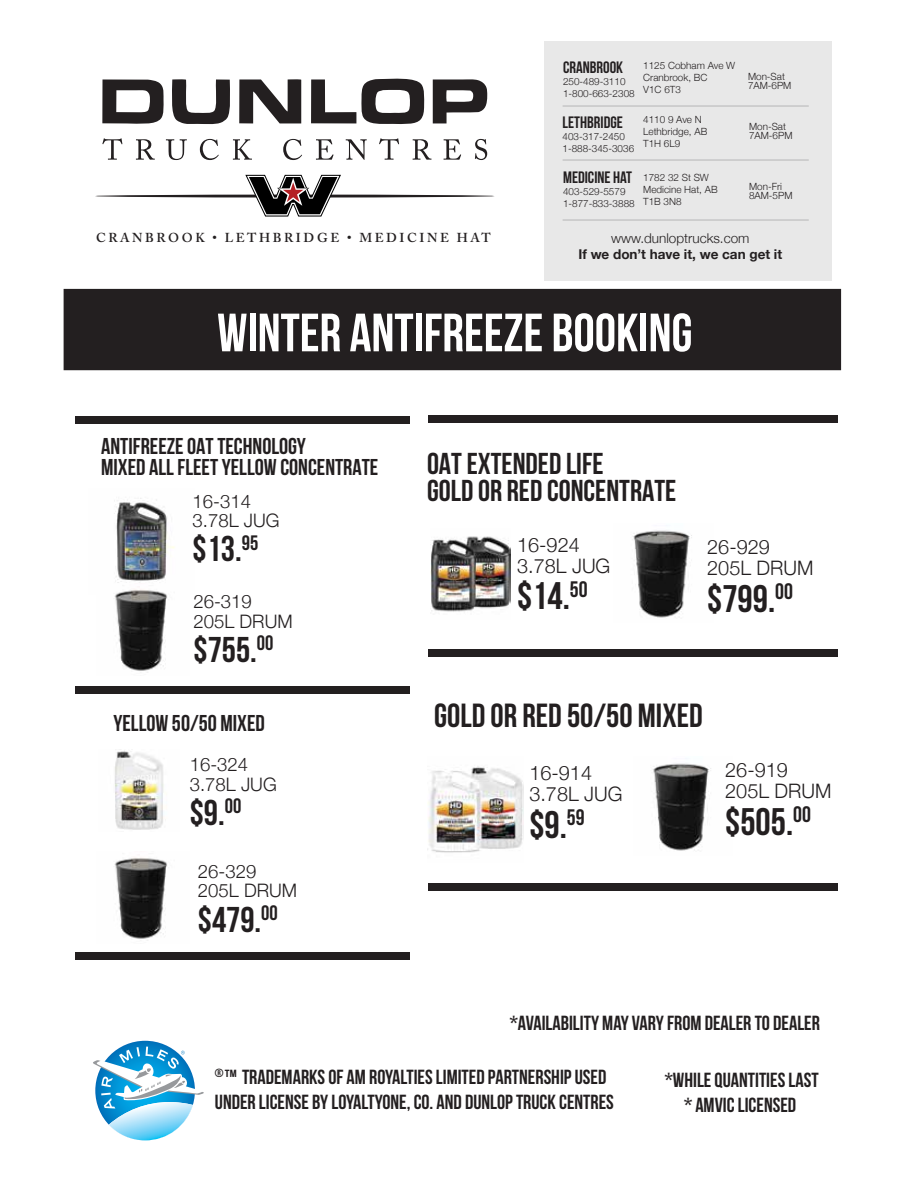
<style>
.page{position:relative;width:918px;height:1188px;background:#fff}
.page>*{position:absolute;margin:0;border:0;box-sizing:border-box;transform-origin:0 0}
.t1{font:700 53.85px "Bebas Neue";color:#fff}
.t2{font:700 38.4px "Bebas Neue";color:#231f20}
.t3{font:700 35.85px "Bebas Neue";color:#231f20}
.t4{font:700 33.45px "Bebas Neue";color:#231f20}
.t5{font:700 30.15px/27.2px "Bebas Neue";color:#231f20}
.t6{font:700 22.95px/21px "Bebas Neue";color:#231f20}
.t7{font:700 20.4px/25.5px "Bebas Neue";color:#231f20;text-align:center}
.t8{font:300 19.95px/21.3px "Helvetica Neue";color:#231f20}
.t9{font:300 18.6px/19.8px "Helvetica Neue";color:#231f20}
.t10{font:700 16.5px "Bebas Neue";color:#231f20}
.t11{font:700 13.5px "Helvetica Neue";color:#231f20}
.t12{font:300 13.5px "Helvetica Neue";color:#231f20}
.t13{font:600 12.9px "Adobe Caslon Pro";letter-spacing:.2em;color:#231f20}
.t14{font:300 9.9px/11.9px "Helvetica Neue";color:#231f20}
</style>
<div class="page">
<img style="left:114px;top:498px;width:61px;height:85px">
<img style="left:652px;top:763px;width:59px;height:88px">
<hr style="left:95px;top:195px;width:400px;height:3px;background:#231f20;border-radius:50%">
<svg style="left:245px;top:174px;width:97px;height:43px"></svg>
<svg style="left:102px;top:79px;width:62px;height:45px"></svg>
<svg style="left:172px;top:79px;width:58px;height:46px"></svg>
<svg style="left:239px;top:79px;width:62px;height:44px"></svg>
<svg style="left:311px;top:78px;width:114px;height:46px"></svg>
<svg style="left:433px;top:79px;width:54px;height:44px"></svg>
<svg style="left:102px;top:138px;width:20px;height:22px"></svg>
<svg style="left:136px;top:139px;width:19px;height:21px"></svg>
<svg style="left:166px;top:139px;width:21px;height:21px"></svg>
<svg style="left:200px;top:139px;width:19px;height:21px"></svg>
<svg style="left:233px;top:139px;width:19px;height:21px"></svg>
<svg style="left:283px;top:139px;width:19px;height:21px"></svg>
<svg style="left:316px;top:139px;width:18px;height:21px"></svg>
<svg style="left:346px;top:139px;width:21px;height:21px"></svg>
<svg style="left:379px;top:138px;width:20px;height:22px"></svg>
<svg style="left:413px;top:139px;width:18px;height:21px"></svg>
<svg style="left:444px;top:139px;width:17px;height:21px"></svg>
<svg style="left:475px;top:139px;width:12px;height:21px"></svg>
<div style="left:64px;top:289px;width:777px;height:81px;background:#231f20"></div>
<div style="left:544px;top:42px;width:288px;height:239px;background:#e8e8e8"></div>
<hr style="left:563px;top:106px;width:246px;height:1px;background:#b5b5b6">
<hr style="left:563px;top:160px;width:246px;height:1px;background:#b5b5b6">
<hr style="left:563px;top:220px;width:246px;height:1px;background:#b5b5b6">
<svg style="left:93px;top:1047px;width:111px;height:94px"></svg>
<img style="left:114px;top:589px;width:53px;height:84px">
<img style="left:114px;top:857px;width:53px;height:84px">
<img style="left:632px;top:530px;width:60px;height:88px">
<div style="left:75px;top:416px;width:334px;height:7px;background:#231f20"></div>
<div style="left:75px;top:686px;width:334px;height:8px;background:#231f20"></div>
<div style="left:75px;top:952px;width:334px;height:8px;background:#231f20"></div>
<div style="left:428px;top:649px;width:410px;height:8px;background:#231f20"></div>
<div style="left:428px;top:415px;width:410px;height:8px;background:#231f20"></div>
<div style="left:428px;top:883px;width:410px;height:7px;background:#231f20"></div>
<img style="left:115px;top:750px;width:49px;height:80px">
<img style="left:431px;top:536px;width:79px;height:76px">
<img style="left:427px;top:766px;width:96px;height:87px">
<h3 class="t10" style="left:563px;top:59px;width:62px">CRANBROOK</h3>
<p class="t14" style="left:563px;top:75px;width:73px">250-489-3110<br>1-800-663-2308</p>
<h3 class="t10" style="left:563px;top:113px;width:62px">LETHBRIDGE</h3>
<p class="t14" style="left:563px;top:130px;width:73px">403-317-2450<br>1-888-345-3036</p>
<h3 class="t10" style="left:563px;top:169px;width:71px">MEDICINE HAT</h3>
<p class="t14" style="left:563px;top:185px;width:73px">403-529-5579<br>1-877-833-3888</p>
<p class="t14" style="left:643px;top:59px;width:93px">1125 Cobham Ave W<br>Cranbrook, BC<br>V1C 6T3</p>
<p class="t14" style="left:643px;top:113px;width:66px">4110 9 Ave N<br>Lethbridge, AB<br>T1H 6L9</p>
<p class="t14" style="left:643px;top:171px;width:76px">1782 32 St SW<br>Medicine Hat, AB<br>T1B 3N8</p>
<p class="t14" style="left:748px;top:71px;width:45px;line-height:9px">Mon-Sat<br>7AM-6PM</p>
<p class="t14" style="left:749px;top:121px;width:45px;line-height:9px">Mon-Sat<br>7AM-6PM</p>
<p class="t14" style="left:749px;top:181px;width:45px;line-height:9px">Mon-Fri<br>8AM-5PM</p>
<h3 class="t13" style="left:96px;top:230px;width:396px">CRANBROOK • LETHBRIDGE • MEDICINE HAT</h3>
<h3 class="t12" style="left:611px;top:227px;width:140px">www.dunloptrucks.com</h3>
<h3 class="t11" style="left:578px;top:244px;width:205px">If we don’t have it, we can get it</h3>
<h1 class="t1" style="left:217px;top:303px;width:477px">WINTER ANTIFREEZE BOOKING</h1>
<h3 class="t6" style="left:101px;top:435px;width:279px">ANTIFREEZE OAT TECHNOLOGY<br>MIXED ALL FLEET YELLOW CONCENTRATE</h3>
<h3 class="t9" style="left:193px;top:490px;width:88px">16-314<br>3.78L JUG</h3>
<h3 class="t3" style="left:193px;top:529px;width:67px">$13.<sup>95</sup></h3>
<h3 class="t9" style="left:193px;top:590px;width:101px">26-319<br>205L DRUM</h3>
<h3 class="t3" style="left:193px;top:630px;width:81px">$755.<sup>00</sup></h3>
<h3 class="t5" style="left:427px;top:450px;width:251px">OAT EXTENDED LIFE<br>GOLD OR RED CONCENTRATE</h3>
<h3 class="t8" style="left:517px;top:532px;width:95px">16-924<br>3.78L JUG</h3>
<h2 class="t2" style="left:517px;top:575px;width:72px">$14.<sup>50</sup></h2>
<h3 class="t8" style="left:707px;top:535px;width:108px">26-929<br>205L DRUM</h3>
<h2 class="t2" style="left:707px;top:578px;width:87px">$799.<sup>00</sup></h2>
<h3 class="t6" style="left:113px;top:713px;width:153px">YELLOW 50/50 MIXED</h3>
<h3 class="t9" style="left:190px;top:753px;width:88px">16-324<br>3.78L JUG</h3>
<h3 class="t3" style="left:190px;top:793px;width:53px">$9.<sup>00</sup></h3>
<h3 class="t9" style="left:198px;top:860px;width:101px">26-329<br>205L DRUM</h3>
<h3 class="t3" style="left:198px;top:899px;width:81px">$479.<sup>00</sup></h3>
<h3 class="t4" style="left:434px;top:697px;width:270px">GOLD OR RED 50/50 MIXED</h3>
<h3 class="t8" style="left:529px;top:761px;width:95px">16-914<br>3.78L JUG</h3>
<h2 class="t2" style="left:529px;top:804px;width:57px">$9.<sup>59</sup></h2>
<h3 class="t8" style="left:725px;top:758px;width:108px">26-919<br>205L DRUM</h3>
<h2 class="t2" style="left:725px;top:801px;width:87px">$505.<sup>00</sup></h2>
<h3 class="t7" style="left:510px;top:1010px;width:312px">*AVAILABILITY MAY VARY FROM DEALER TO DEALER</h3>
<h3 class="t7" style="left:215px;top:1064px;width:400px;text-align:left"><sup>®</sup>™ TRADEMARKS OF AM ROYALTIES LIMITED PARTNERSHIP USED<br>UNDER LICENSE BY LOYALTYONE, CO. AND DUNLOP TRUCK CENTRES</h3>
<h3 class="t7" style="left:665px;top:1067px;width:155px">*WHILE QUANTITIES LAST * AMVIC LICENSED</h3>
</div>
